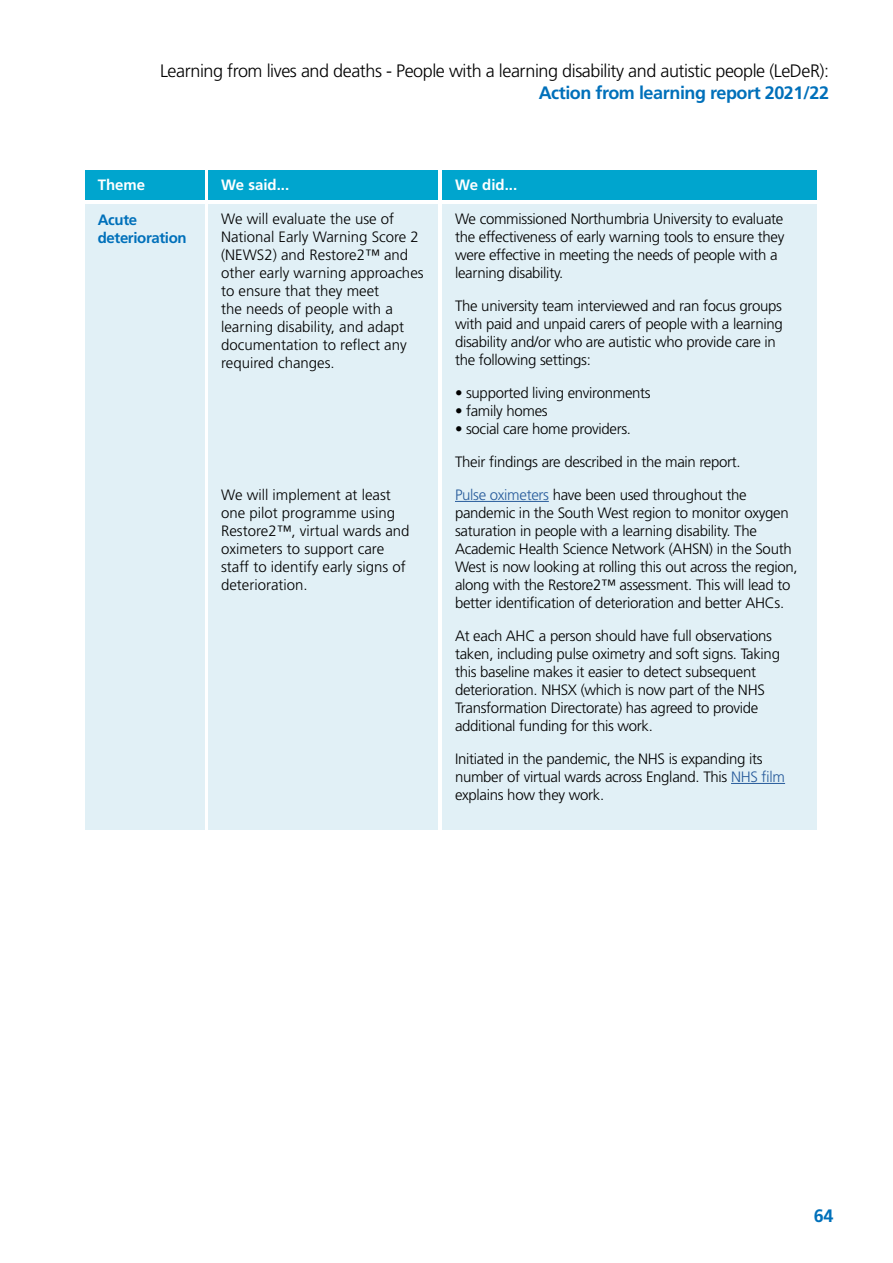
<style>
.page{position:relative;width:893px;height:1263px;background:#fff}
.page>*{position:absolute;margin:0;border:0;box-sizing:border-box;transform-origin:0 0}
.t1{font:300 18px "Frutiger LT Std";letter-spacing:-.025em;color:#000}
.t2{font:700 18px "Frutiger LT Std";letter-spacing:-.025em;color:#0070ba}
.t3{font:300 15px/18px "Frutiger LT Std";letter-spacing:-.02em;color:#000}
.t4{font:300 15px/18px "Frutiger LT Std";color:#000}
.t5{font:700 15px "Frutiger LT Std";color:#fff}
.t6{font:700 15px/18px "Frutiger LT Std";letter-spacing:-.025em;color:#0070ba}
.s1{color:#275b9b}
</style>
<div class="page">
<div style="left:442px;top:204px;width:374px;height:625px;background:#e1f0f6"></div>
<div style="left:85px;top:204px;width:119px;height:625px;background:#e1f0f6"></div>
<div style="left:442px;top:170px;width:374px;height:30px;background:#00a5ce"></div>
<div style="left:85px;top:170px;width:119px;height:30px;background:#00a5ce"></div>
<hr style="left:455px;top:501px;width:94px;height:1px;background:#275b9b">
<hr style="left:731px;top:783px;width:54px;height:1px;background:#275b9b">
<div style="left:208px;top:204px;width:230px;height:625px;background:#e1f0f6"></div>
<div style="left:208px;top:170px;width:230px;height:30px;background:#00a5ce"></div>
<p class="t1" style="left:160px;top:61px;width:671px">Learning from lives and deaths - People with a learning disability and autistic people (LeDeR):</p>
<p class="t2" style="left:539px;top:82px;width:292px">Action from learning report 2021/22</p>
<p class="t5" style="left:98px;top:176px;width:49px">Theme</p>
<p class="t5" style="left:455px;top:176px;width:64px">We did...</p>
<p class="t6" style="left:98px;top:210px;width:90px">Acute deterioration</p>
<p class="t3" style="left:455px;top:210px;width:331px">We commissioned Northumbria University to evaluate the effectiveness of early warning tools to ensure they were effective in meeting the needs of people with a learning disability.</p>
<p class="t3" style="left:455px;top:297px;width:329px">The university team interviewed and ran focus groups with paid and unpaid carers of people with a learning disability and/or who are autistic who provide care in the following settings:</p>
<p class="t3" style="left:455px;top:384px;width:197px">• supported living environments</p>
<p class="t3" style="left:455px;top:402px;width:94px">• family homes</p>
<p class="t3" style="left:455px;top:420px;width:178px">• social care home providers.</p>
<p class="t3" style="left:455px;top:453px;width:287px">Their findings are described in the main report.</p>
<p class="t3" style="left:455px;top:486px;width:344px"><span class="s1">Pulse oximeters</span> have been used throughout the pandemic in the South West region to monitor oxygen saturation in people with a learning disability. The Academic Health Science Network (AHSN) in the South West is now looking at rolling this out across the region, along with the Restore2™ assessment. This will lead to better identification of deterioration and better AHCs.</p>
<p class="t3" style="left:455px;top:627px;width:327px">At each AHC a person should have full observations taken, including pulse oximetry and soft signs. Taking this baseline makes it easier to detect subsequent deterioration. NHSX (which is now part of the NHS Transformation Directorate) has agreed to provide additional funding for this work.</p>
<p class="t3" style="left:455px;top:750px;width:332px">Initiated in the pandemic, the NHS is expanding its number of virtual wards across England. This <span class="s1">NHS film </span>explains how they work.</p>
<p class="t5" style="left:221px;top:176px;width:70px">We said...</p>
<p class="t4" style="left:221px;top:210px;width:204px">We will evaluate the use of<br>National Early Warning Score 2 (NEWS2) and Restore2™ and other early warning approaches to ensure that they meet<br>the needs of people with a learning disability, and adapt documentation to reflect any required changes.</p>
<p class="t4" style="left:221px;top:486px;width:190px">We will implement at least one pilot programme using<br>Restore2™, virtual wards and oximeters to support care staff to identify early signs of deterioration.</p>
<p class="t2" style="left:814px;top:1206px;width:21px">64</p>
</div>
